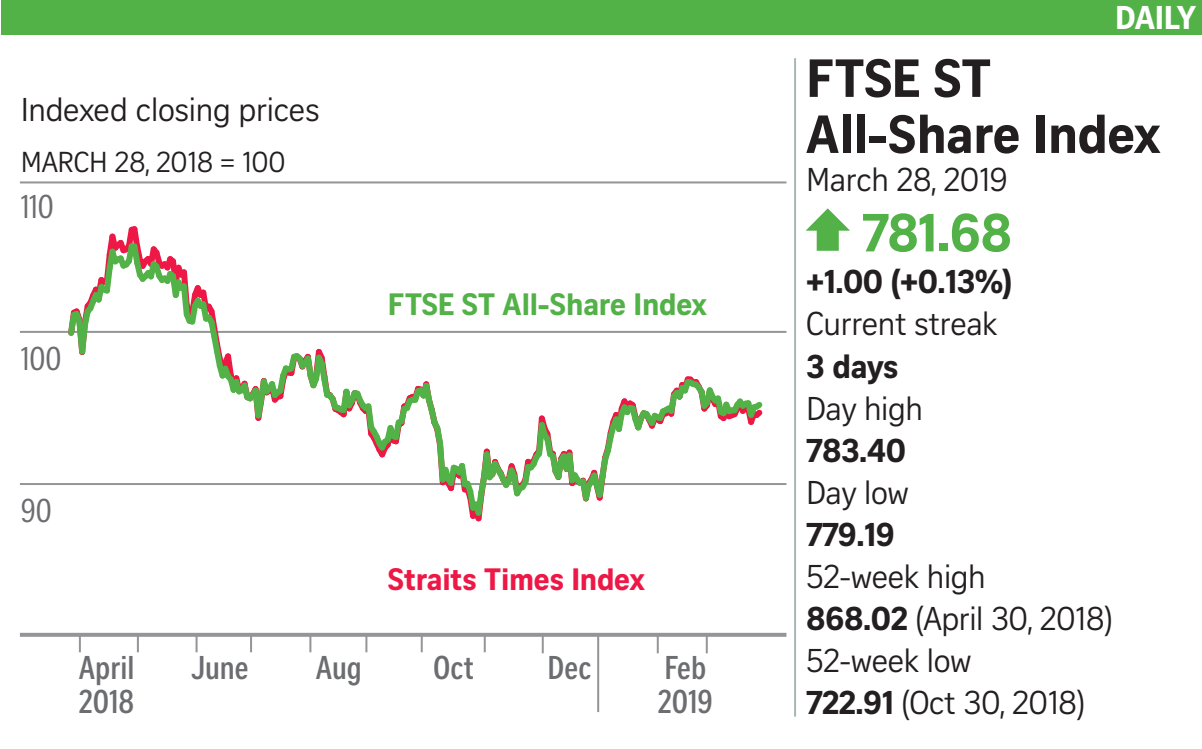
<style>
.page{position:relative;width:1202px;height:749px;background:#fff}
.page>*{position:absolute;margin:0;border:0;box-sizing:border-box;transform-origin:0 0}
.t1{font:700 52px/56px "Curator Serp Text";letter-spacing:-.01em;color:#231f20}
.t2{font:700 52px "Curator Serp Text";color:#52b147}
.t3{font:32px/42px "Curator Serp Text";letter-spacing:-.015em;color:#231f20}
.t4{font:700 32px "Curator Serp Text";letter-spacing:-.015em;color:#231f20}
.t5{font:700 32px/34px "Curator Head Cond ST Semi";color:#6c6d70}
.t6{font:32px "Curator Head Cond ST Regular";color:#6c6d70}
.t7{font:700 32px "Curator Serp Text";letter-spacing:-.02em;color:#fff}
.t8{font:30px "Curator Head ST Bold";letter-spacing:-.01em;color:#52b147}
.t9{font:30px "Curator Head ST Bold";letter-spacing:-.01em;color:#ed1845}
.t10{font:28px "Curator Serp Text";letter-spacing:-.01em;color:#231f20}
.s1{font-weight:700}
</style>
<div class="page">
<div style="left:1px;top:0;width:1201px;height:34px;background:#52b147"></div>
<hr style="left:794px;top:58px;width:2px;height:658px;background:#a8b7b6">
<svg style="left:20px;top:632px;width:766px;height:4px;background:#a9aaad"></svg>
<hr style="left:20px;top:331px;width:766px;height:2px;background:#939598">
<hr style="left:20px;top:181px;width:766px;height:2px;background:#939598">
<hr style="left:20px;top:483px;width:766px;height:2px;background:#939598">
<hr style="left:597px;top:634px;width:2px;height:77px;background:#939598">
<svg style="left:79px;top:634px;width:2px;height:18px"></svg>
<svg style="left:137px;top:634px;width:2px;height:18px"></svg>
<svg style="left:196px;top:634px;width:2px;height:18px"></svg>
<svg style="left:250px;top:634px;width:2px;height:18px"></svg>
<svg style="left:309px;top:634px;width:2px;height:18px"></svg>
<svg style="left:365px;top:634px;width:2px;height:18px"></svg>
<svg style="left:421px;top:634px;width:2px;height:18px"></svg>
<svg style="left:484px;top:634px;width:2px;height:18px"></svg>
<svg style="left:542px;top:635px;width:2px;height:18px"></svg>
<svg style="left:657px;top:635px;width:2px;height:18px"></svg>
<svg style="left:706px;top:635px;width:2px;height:18px"></svg>
<svg style="left:64px;top:226px;width:704px;height:296px"></svg>
<svg style="left:806px;top:208px;width:44px;height:43px"></svg>
<p class="t3" style="left:21px;top:89px;width:300px">Indexed closing prices</p>
<p class="t10" style="left:21px;top:146px;width:266px">MARCH 28, 2018 = 100</p>
<p class="t6" style="left:21px;top:189px;width:34px">110</p>
<p class="t6" style="left:21px;top:341px;width:42px">100</p>
<p class="t6" style="left:21px;top:493px;width:32px">90</p>
<p class="t8" style="left:388px;top:286px;width:321px">FTSE ST All-Share Index</p>
<p class="t9" style="left:388px;top:560px;width:258px">Straits Times Index</p>
<p class="t5" style="left:79px;top:651px;width:57px">April<br>2018</p>
<p class="t5" style="left:191px;top:651px;width:59px">June</p>
<p class="t5" style="left:316px;top:651px;width:48px">Aug</p>
<p class="t5" style="left:433px;top:651px;width:43px">Oct</p>
<p class="t5" style="left:547px;top:651px;width:46px">Dec</p>
<p class="t5" style="left:658px;top:651px;width:56px">Feb<br>2019</p>
<p class="t7" style="left:1115px;top:-2px;width:82px">DAILY</p>
<h1 class="t1" style="left:806px;top:50px;width:356px">FTSE ST<br>All-Share Index</h1>
<p class="t3" style="left:806px;top:159px;width:203px">March 28, 2019</p>
<h1 class="t2" style="left:862px;top:201px;width:152px">781.68</h1>
<p class="t4" style="left:806px;top:262px;width:208px">+1.00 (+0.13%)</p>
<p class="t3" style="left:806px;top:303px;width:193px">Current streak</p>
<p class="t4" style="left:806px;top:346px;width:94px">3 days</p>
<p class="t3" style="left:806px;top:387px;width:118px">Day high</p>
<p class="t4" style="left:806px;top:430px;width:101px">783.40</p>
<p class="t3" style="left:806px;top:471px;width:104px">Day low</p>
<p class="t4" style="left:806px;top:514px;width:90px">779.19</p>
<p class="t3" style="left:806px;top:555px;width:308px">52-week high<br><span class="s1">868.02</span> (April 30, 2018)<br>52-week low<br><span class="s1">722.91</span> (Oct 30, 2018)</p>
</div>
